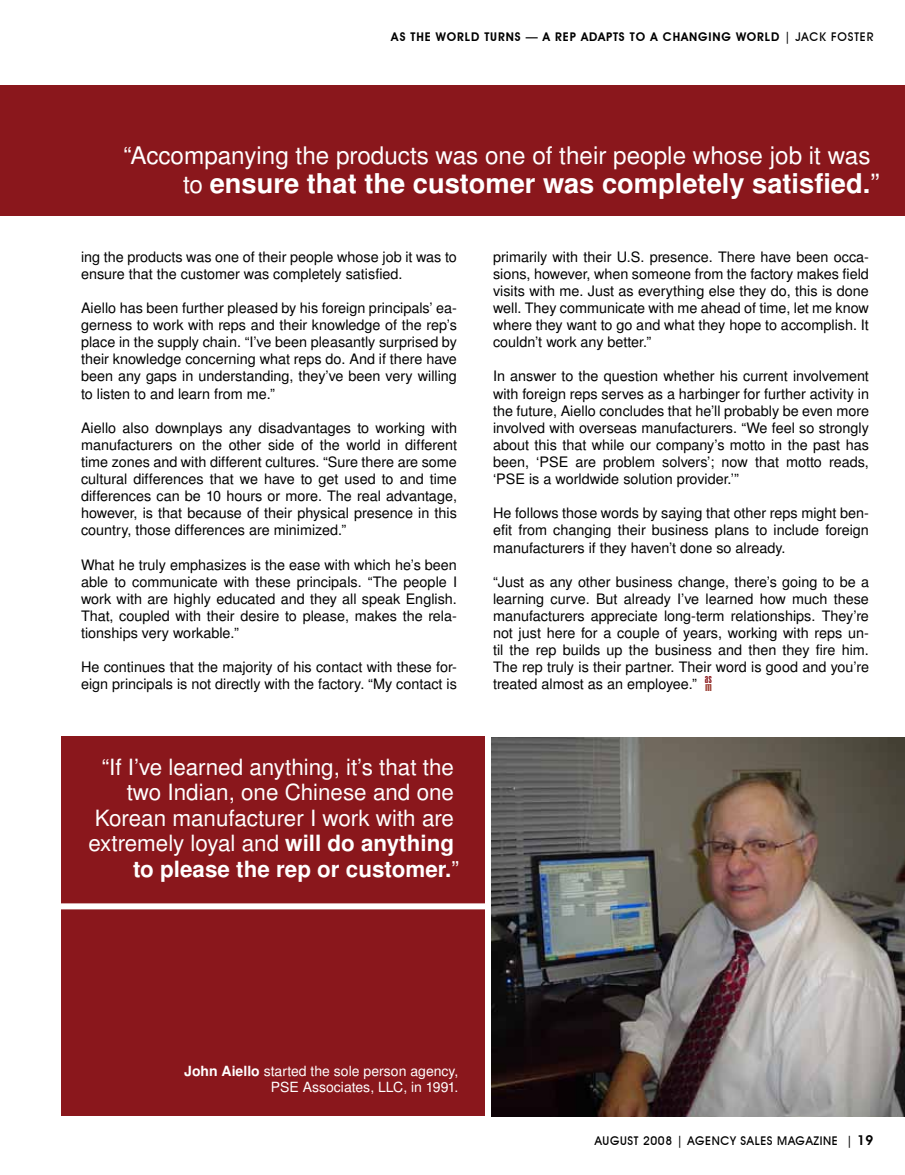
<style>
.page{position:relative;width:905px;height:1175px;background:#fff}
.page>*{position:absolute;margin:0;border:0;box-sizing:border-box;transform-origin:0 0}
.t1{font:700 27px "Turkish Sans SSK";color:#fff}
.t2{font:24px "Turkish Sans SSK";color:#fff}
.t3{font:22.2px/25.5px "Turkish Sans SSK";color:#fff;text-align:right}
.t4{font:14.25px/17.1px "Turkish Sans SSK";color:#000;text-align:justify}
.t5{font:13.8px/16.6px "Turkish Sans SSK";color:#fff;text-align:right}
.t6{font:600 12px "Avant Garde IT Cby BT";letter-spacing:.07em;color:#000}
.t7{font:500 12px "Avant Garde IT Cby BT";letter-spacing:.05em;color:#000}
.t8{font:10.95px "Swiss 924 BT Regular B";color:#8a171c}
.t9{font:10.95px "Swiss 924 BT Regular B";color:#9d4338;scale:1.3 1}
.s1{font-weight:500}
.s2{font-weight:400;font-size:24px}
.s3{font-weight:400}
.s4{font-weight:700}
.s5{font-weight:600;font-size:13.5px}
</style>
<div class="page">
<div style="left:0;top:86px;width:904px;height:130px;background:#8a171c"></div>
<img style="left:491px;top:737px;width:413px;height:379px">
<div style="left:62px;top:736px;width:422px;height:380px;background:#8a171c"></div>
<div style="left:52px;top:903px;width:434px;height:6px;background:#fff"></div>
<p class="t6" style="left:391px;top:29px;width:483px">AS THE WORLD TURNS — A REP ADAPTS TO A CHANGING WORLD <span class="s1">| JACK FOSTER</span></p>
<h2 class="t2" style="left:123px;top:141px;width:748px">“Accompanying the products was one of their people whose job it was</h2>
<h1 class="t1" style="left:183px;top:167px;width:698px"><span class="s2">to</span> ensure that the customer was completely satisfied.<span class="s3">”</span></h1>
<p class="t4" style="left:81px;top:248px;width:377px">ing the products was one of their people whose job it was to ensure that the customer was completely satisfied.</p>
<p class="t4" style="left:81px;top:299px;width:377px">Aiello has been further pleased by his foreign principals’ ea&shy;gerness to work with reps and their knowledge of the rep’s place in the supply chain. “I’ve been pleasantly surprised by their knowledge concerning what reps do. And if there have been any gaps in understanding, they’ve been very willing to listen to and learn from me.”</p>
<p class="t4" style="left:81px;top:419px;width:377px">Aiello also downplays any disadvantages to working with manufacturers on the other side of the world in different time zones and with different cultures. “Sure there are some cultural differences that we have to get used to and time differences can be 10 hours or more. The real advantage, however, is that because of their physical presence in this country, those differences are minimized.”</p>
<p class="t4" style="left:81px;top:556px;width:377px">What he truly emphasizes is the ease with which he’s been able to communicate with these principals. “The people I work with are highly educated and they all speak English.<br>That, coupled with their desire to please, makes the rela&shy;tionships very workable.”</p>
<p class="t4" style="left:81px;top:658px;width:377px">He continues that the majority of his contact with these for&shy;eign principals is not directly with the factory. “My contact is</p>
<h3 class="t3" style="left:88px;top:753px;width:372px">“If I’ve learned anything, it’s that the two Indian, one Chinese and one Korean manufacturer I work with are extremely loyal and <span class="s4">will do anything to please the rep or customer.</span>”</h3>
<p class="t4" style="left:493px;top:248px;width:377px">primarily with their U.S. presence. There have been occa&shy;sions, however, when someone from the factory makes field visits with me. Just as everything else they do, this is done well. They communicate with me ahead of time, let me know where they want to go and what they hope to accomplish. It couldn’t work any better.”</p>
<p class="t4" style="left:493px;top:367px;width:377px">In answer to the question whether his current involvement with foreign reps serves as a harbinger for further activity in the future, Aiello concludes that he’ll probably be even more involved with overseas manufacturers. “We feel so strongly about this that while our company’s motto in the past has been, ‘PSE are problem solvers’; now that motto reads, ‘PSE is a worldwide solution provider.’”</p>
<p class="t4" style="left:493px;top:504px;width:377px">He follows those words by saying that other reps might ben&shy;efit from changing their business plans to include foreign manufacturers if they haven’t done so already.</p>
<p class="t4" style="left:493px;top:573px;width:377px">“Just as any other business change, there’s going to be a learning curve. But already I’ve learned how much these manufacturers appreciate long-term relationships. They’re not just here for a couple of years, working with reps un&shy;til the rep builds up the business and then they fire him.<br>The rep truly is their partner. Their word is good and you’re treated almost as an employee.”</p>
<p class="t8" style="left:705px;top:672px;width:8px">AS</p>
<p class="t9" style="left:705px;top:680px;width:7px">M</p>
<p class="t5" style="left:184px;top:1062px;width:276px"><span class="s4">John Aiello</span> started the sole person agency,<br>PSE Associates, LLC, in 1991.</p>
<p class="t7" style="left:594px;top:1133px;width:16px">AUGUST</p>
<p class="t7" style="left:643px;top:1133px;width:232px">2008 | AGENCY SALES MAGAZINE | <span class="s5">19</span></p>
</div>
